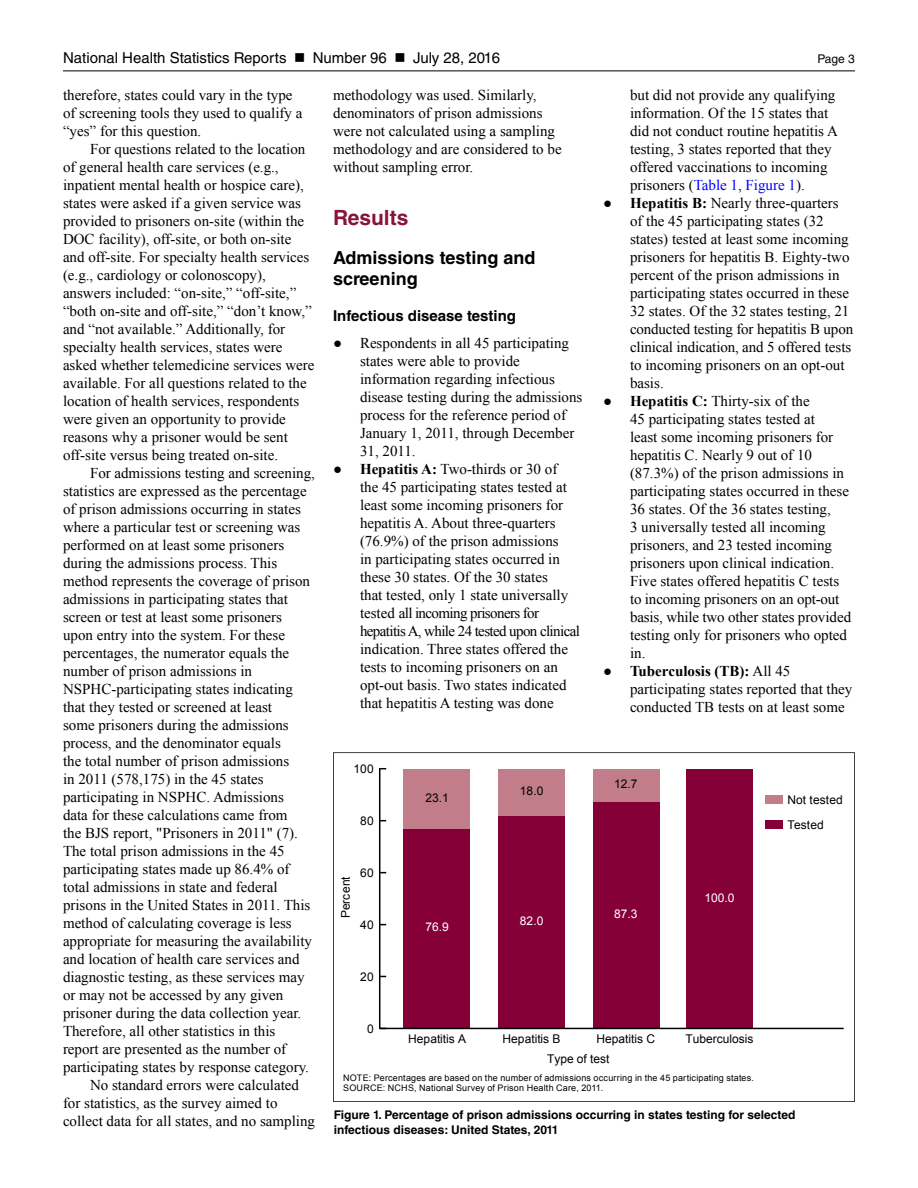
<style>
.page{position:relative;width:918px;height:1188px;background:#fff}
.page>*{position:absolute;margin:0;border:0;box-sizing:border-box;transform-origin:0 0}
.t1{font:700 21px "Helvetica LT Std";color:#86153a}
.t2{font:700 18px/21px "Helvetica LT Std";color:#000}
.t3{font:15px/18px "Times New Roman";color:#000}
.t4{font:15px "Helvetica LT Std";color:#000}
.t5{font:700 15px "Helvetica LT Std";color:#000}
.t6{font:700 12px/15px "Helvetica LT Std";color:#000}
.t7{font:12px/25px "Arial";color:#000}
.t8{font:12px "Arial";color:#fff}
.t9{font:12px "Helvetica LT Std";color:#000}
.t10{font:9px/10.5px "Arial";letter-spacing:.02em;color:#000}
.s1{font-weight:700}
.s2{color:#00f}
</style>
<div class="page">
<hr style="left:63px;top:70px;width:792px;height:1px;background:#000">
<svg style="left:333px;top:752px;width:522px;height:350px"></svg>
<div style="left:404px;top:829px;width:66px;height:199px;background:#860038"></div>
<div style="left:499px;top:815px;width:66px;height:213px;background:#860038"></div>
<div style="left:593px;top:802px;width:66px;height:226px;background:#860038"></div>
<div style="left:687px;top:769px;width:66px;height:259px;background:#860038"></div>
<div style="left:404px;top:769px;width:66px;height:60px;background:#c17d89"></div>
<div style="left:499px;top:769px;width:66px;height:46px;background:#c17d89"></div>
<div style="left:593px;top:769px;width:66px;height:33px;background:#c17d89"></div>
<hr style="left:379px;top:768px;width:1px;height:260px;background:#000">
<hr style="left:379px;top:1028px;width:465px;height:1px;background:#000">
<div style="left:765px;top:820px;width:18px;height:9px;background:#860038"></div>
<div style="left:765px;top:795px;width:18px;height:9px;background:#c17d89"></div>
<p class="t4" style="left:63px;top:49px;width:439px">National Health Statistics Reports ■ Number 96 ■ July 28, 2016</p>
<p class="t9" style="left:817px;top:52px;width:39px">Page 3</p>
<p class="t3" style="left:63px;top:86px;width:241px">therefore, states could vary in the type of screening tools they used to qualify a “yes” for this question.</p>
<p class="t3" style="left:63px;top:140px;width:253px;text-indent:27px">For questions related to the location of general health care services (e.g., inpatient mental health or hospice care), states were asked if a given service was provided to prisoners on-site (within the DOC facility), off-site, or both on-site and off-site. For specialty health services (e.g., cardiology or colonoscopy), answers included: “on-site,” “off-site,” “both on-site and off-site,” “don’t know,” and “not available.” Additionally, for specialty health services, states were asked whether telemedicine services were available. For all questions related to the location of health services, respondents were given an opportunity to provide reasons why a prisoner would be sent off-site versus being treated on-site.</p>
<p class="t3" style="left:90px;top:464px;width:227px">For admissions testing and screening,</p>
<p class="t3" style="left:63px;top:482px;width:245px">statistics are expressed as the percentage</p>
<p class="t3" style="left:63px;top:500px;width:239px">of prison admissions occurring in states</p>
<p class="t3" style="left:63px;top:518px;width:239px">where a particular test or screening was</p>
<p class="t3" style="left:63px;top:536px;width:223px">performed on at least some prisoners</p>
<p class="t3" style="left:63px;top:554px;width:216px">during the admissions process. This</p>
<p class="t3" style="left:63px;top:572px;width:249px">method represents the coverage of prison</p>
<p class="t3" style="left:63px;top:590px;width:227px">admissions in participating states that</p>
<p class="t3" style="left:63px;top:608px;width:221px">screen or test at least some prisoners</p>
<p class="t3" style="left:63px;top:626px;width:224px">upon entry into the system. For these</p>
<p class="t3" style="left:63px;top:644px;width:228px">percentages, the numerator equals the</p>
<p class="t3" style="left:63px;top:662px;width:191px">number of prison admissions in</p>
<p class="t3" style="left:63px;top:680px;width:231px">NSPHC-participating states indicating</p>
<p class="t3" style="left:63px;top:698px;width:211px">that they tested or screened at least</p>
<p class="t3" style="left:63px;top:716px;width:227px">some prisoners during the admissions</p>
<p class="t3" style="left:63px;top:734px;width:219px">process, and the denominator equals</p>
<p class="t3" style="left:63px;top:752px;width:228px">the total number of prison admissions</p>
<p class="t3" style="left:63px;top:770px;width:202px">in 2011 (578,175) in the 45 states</p>
<p class="t3" style="left:63px;top:788px;width:222px">participating in NSPHC. Admissions</p>
<p class="t3" style="left:63px;top:806px;width:226px">data for these calculations came from</p>
<p class="t3" style="left:63px;top:824px;width:237px">the BJS report, "Prisoners in 2011" (7).</p>
<p class="t3" style="left:63px;top:842px;width:223px">The total prison admissions in the 45</p>
<p class="t3" style="left:63px;top:860px;width:228px">participating states made up 86.4% of</p>
<p class="t3" style="left:63px;top:878px;width:216px">total admissions in state and federal</p>
<p class="t3" style="left:63px;top:896px;width:249px">prisons in the United States in 2011. This</p>
<p class="t3" style="left:63px;top:914px;width:230px">method of calculating coverage is less</p>
<p class="t3" style="left:63px;top:932px;width:251px">appropriate for measuring the availability</p>
<p class="t3" style="left:63px;top:950px;width:238px">and location of health care services and</p>
<p class="t3" style="left:63px;top:968px;width:243px">diagnostic testing, as these services may</p>
<p class="t3" style="left:63px;top:986px;width:222px">or may not be accessed by any given</p>
<p class="t3" style="left:63px;top:1004px;width:240px">prisoner during the data collection year.</p>
<p class="t3" style="left:63px;top:1022px;width:214px">Therefore, all other statistics in this</p>
<p class="t3" style="left:63px;top:1040px;width:225px">report are presented as the number of</p>
<p class="t3" style="left:63px;top:1058px;width:248px">participating states by response category.</p>
<p class="t3" style="left:90px;top:1076px;width:211px">No standard errors were calculated</p>
<p class="t3" style="left:63px;top:1094px;width:216px">for statistics, as the survey aimed to</p>
<p class="t3" style="left:63px;top:1112px;width:254px">collect data for all states, and no sampling</p>
<p class="t6" style="left:334px;top:1107px;width:463px">Figure 1. Percentage of prison admissions occurring in states testing for selected infectious diseases: United States, 2011</p>
<p class="t3" style="left:333px;top:86px;width:230px">methodology was used. Similarly, denominators of prison admissions were not calculated using a sampling methodology and are considered to be without sampling error.</p>
<h1 class="t1" style="left:333px;top:205px;width:77px">Results</h1>
<p class="t2" style="left:333px;top:247px;width:204px">Admissions testing and screening</p>
<p class="t5" style="left:333px;top:306px;width:185px">Infectious disease testing</p>
<p class="t3" style="left:360px;top:334px;width:224px;text-indent:-27px"><span class="s1">●</span> Respondents in all 45 participating states were able to provide information regarding infectious disease testing during the admissions process for the reference period of<br>January 1, 2011, through December<br>31, 2011.</p>
<p class="t3" style="left:360px;top:460px;width:221px;text-indent:-27px"><span class="s1">● Hepatitis A:</span> Two-thirds or 30 of<br>the 45 participating states tested at least some incoming prisoners for hepatitis A. About three-quarters (76.9%) of the prison admissions<br>in participating states occurred in these 30 states. Of the 30 states<br>that tested, only 1 state universally tested all incoming prisoners for hepatitis A, while 24 tested upon clinical indication. Three states offered the tests to incoming prisoners on an opt-out basis. Two states indicated that hepatitis A testing was done</p>
<p class="t3" style="left:630px;top:86px;width:209px">but did not provide any qualifying information. Of the 15 states that did not conduct routine hepatitis A testing, 3 states reported that they offered vaccinations to incoming prisoners (<span class="s2">Table 1</span>, <span class="s2">Figure 1</span>).</p>
<p class="t3" style="left:630px;top:194px;width:225px;text-indent:-27px"><span class="s1">● Hepatitis B:</span> Nearly three-quarters of the 45 participating states (32 states) tested at least some incoming prisoners for hepatitis B. Eighty-two percent of the prison admissions in participating states occurred in these 32 states. Of the 32 states testing, 21 conducted testing for hepatitis B upon clinical indication, and 5 offered tests to incoming prisoners on an opt-out basis.</p>
<p class="t3" style="left:630px;top:392px;width:223px;text-indent:-27px"><span class="s1">● Hepatitis C:</span> Thirty-six of the<br>45 participating states tested at<br>least some incoming prisoners for hepatitis C. Nearly 9 out of 10 (87.3%) of the prison admissions in participating states occurred in these 36 states. Of the 36 states testing,<br>3 universally tested all incoming prisoners, and 23 tested incoming prisoners upon clinical indication.<br>Five states offered hepatitis C tests to incoming prisoners on an opt-out basis, while two other states provided testing only for prisoners who opted in.</p>
<p class="t3" style="left:630px;top:662px;width:224px;text-indent:-27px"><span class="s1">● Tuberculosis (TB):</span> All 45 participating states reported that they conducted TB tests on at least some</p>
<p class="t7" style="left:354px;top:757px;width:22px">100</p>
<p class="t7" style="left:614px;top:771px;width:25px">12.7</p>
<p class="t7" style="left:520px;top:778px;width:25px">18.0</p>
<p class="t7" style="left:426px;top:785px;width:25px">23.1</p>
<p class="t7" style="left:787px;top:787px;width:57px">Not tested<br>Tested</p>
<p class="t7" style="left:360px;top:809px;width:15px">80</p>
<p class="t7" style="left:360px;top:860px;width:15px">60</p>
<p class="t7" style="left:333px;top:918px;width:44px;rotate:-90deg">Percent</p>
<p class="t8" style="left:705px;top:889px;width:32px">100.0</p>
<p class="t8" style="left:614px;top:906px;width:25px">87.3</p>
<p class="t8" style="left:520px;top:913px;width:25px">82.0</p>
<p class="t7" style="left:360px;top:912px;width:15px">40</p>
<p class="t8" style="left:426px;top:919px;width:25px">76.9</p>
<p class="t7" style="left:360px;top:964px;width:15px">20</p>
<p class="t7" style="left:367px;top:1016px;width:8px">0</p>
<p class="t7" style="left:408px;top:1027px;width:59px">Hepatitis A</p>
<p class="t7" style="left:503px;top:1027px;width:59px">Hepatitis B</p>
<p class="t7" style="left:597px;top:1027px;width:60px">Hepatitis C</p>
<p class="t7" style="left:686px;top:1027px;width:69px">Tuberculosis</p>
<p class="t7" style="left:547px;top:1046px;width:64px">Type of test</p>
<p class="t10" style="left:343px;top:1072px;width:412px">NOTE: Percentages are based on the number of admissions occurring in the 45 participating states.<br>SOURCE: NCHS, National Survey of Prison Health Care, 2011.</p>
</div>
